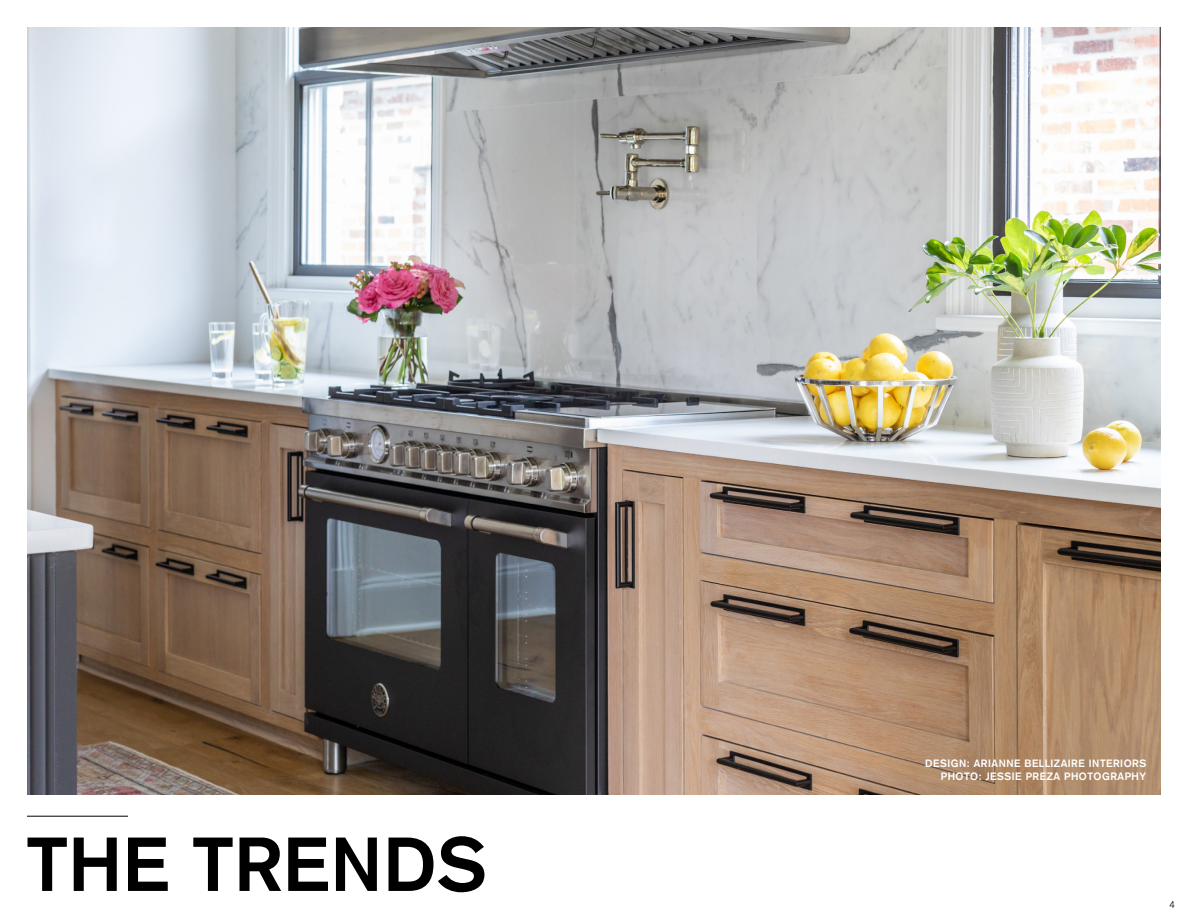
<style>
.page{position:relative;width:1188px;height:918px;background:#fff}
.page>*{position:absolute;margin:0;border:0;box-sizing:border-box;transform-origin:0 0}
.t1{font:700 75px "Akzidenz Grotesk";letter-spacing:.02em;color:#000}
.t2{font:700 10.5px/12.6px "Akzidenz Grotesk";letter-spacing:.05em;color:#fff;text-align:right}
.t3{font:300 9.75px "Akzidenz Grotesk";color:#000}
</style>
<div class="page">
<img style="left:27px;top:27px;width:1134px;height:768px">
<hr style="left:27px;top:816px;width:101px;height:1px;background:#000">
<p class="t1" style="left:27px;top:820px;width:461px">THE TRENDS</p>
<p class="t2" style="left:925px;top:757px;width:222px">DESIGN: ARIANNE BELLIZAIRE INTERIORS<br>PHOTO: JESSIE PREZA PHOTOGRAPHY</p>
<p class="t3" style="left:1170px;top:899px;width:7px">4</p>
</div>
